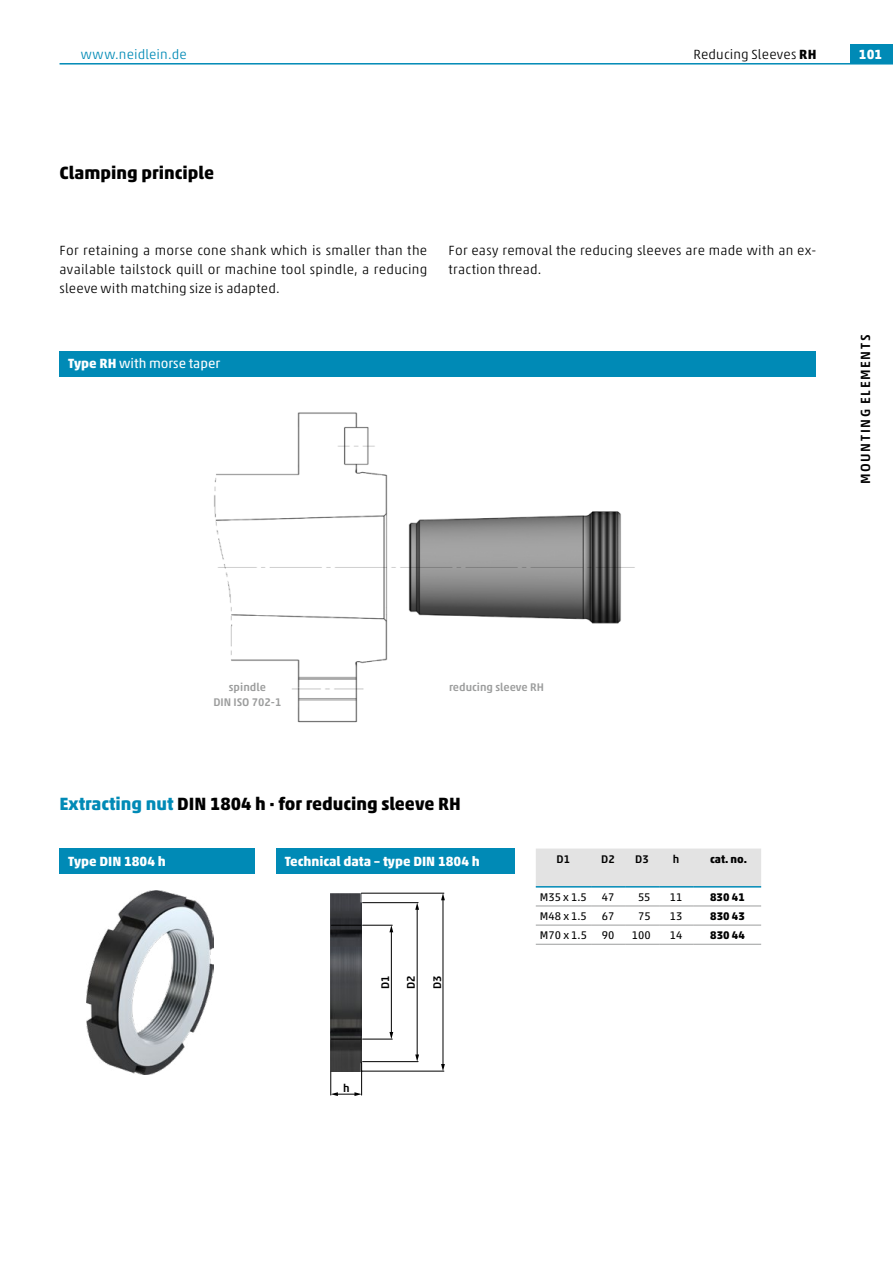
<style>
.page{position:relative;width:893px;height:1263px;background:#fff}
.page>*{position:absolute;margin:0;border:0;box-sizing:border-box;transform-origin:0 0}
.t1{font:700 18px "Akko Std";color:#000}
.t2{font:300 13.5px/19.2px "Akko Std";letter-spacing:.02em;color:#000;text-align:justify}
.t3{font:700 13.5px "Akko Std";color:#fff}
.t4{font:13.5px "Akko Std";color:#fff}
.t5{font:500 13.5px "Akko Std";letter-spacing:.115em;color:#000}
.t6{font:300 13.5px "Akko Std";letter-spacing:.01em;color:#008ab6}
.t7{font:11.25px "Akko Std";color:#000}
.t8{font:500 11.25px "Akko Std";color:#9c9d9d}
.t9{font:700 11.25px "Akko Std";color:#000}
.t10{font:500 11.25px "Akko Std";color:#000}
.s1{font-weight:700}
.s2{color:#008ab6}
</style>
<div class="page">
<div style="left:850px;top:45px;width:43px;height:19px;background:#008ab6"></div>
<hr style="left:60px;top:63px;width:833px;height:2px;background:#008ab6">
<img style="left:214px;top:412px;width:421px;height:311px">
<div style="left:60px;top:848px;width:195px;height:26px;background:#008ab6"></div>
<div style="left:276px;top:848px;width:238px;height:26px;background:#008ab6"></div>
<div style="left:60px;top:351px;width:756px;height:25px;background:#008ab6"></div>
<img style="left:86px;top:890px;width:127px;height:184px">
<img style="left:331px;top:893px;width:31px;height:179px">
<div style="left:536px;top:848px;width:225px;height:38px;background:#e3e3e3"></div>
<hr style="left:536px;top:886px;width:55px;height:1px;background:#008ab6">
<hr style="left:591px;top:886px;width:34px;height:1px;background:#008ab6">
<hr style="left:625px;top:886px;width:34px;height:1px;background:#008ab6">
<hr style="left:659px;top:886px;width:34px;height:1px;background:#008ab6">
<hr style="left:693px;top:886px;width:68px;height:1px;background:#008ab6">
<hr style="left:536px;top:906px;width:55px;height:1px;background:#9c9d9d">
<hr style="left:591px;top:906px;width:34px;height:1px;background:#9c9d9d">
<hr style="left:625px;top:906px;width:34px;height:1px;background:#9c9d9d">
<hr style="left:659px;top:906px;width:34px;height:1px;background:#9c9d9d">
<hr style="left:693px;top:906px;width:68px;height:1px;background:#9c9d9d">
<hr style="left:536px;top:925px;width:55px;height:1px;background:#9c9d9d">
<hr style="left:591px;top:925px;width:34px;height:1px;background:#9c9d9d">
<hr style="left:625px;top:925px;width:34px;height:1px;background:#9c9d9d">
<hr style="left:659px;top:925px;width:34px;height:1px;background:#9c9d9d">
<hr style="left:693px;top:925px;width:68px;height:1px;background:#9c9d9d">
<hr style="left:536px;top:944px;width:55px;height:1px;background:#9c9d9d">
<hr style="left:591px;top:944px;width:34px;height:1px;background:#9c9d9d">
<hr style="left:625px;top:944px;width:34px;height:1px;background:#9c9d9d">
<hr style="left:659px;top:944px;width:34px;height:1px;background:#9c9d9d">
<hr style="left:693px;top:944px;width:68px;height:1px;background:#9c9d9d">
<hr style="left:361px;top:1062px;width:1px;height:33px;background:#000">
<hr style="left:361px;top:1071px;width:83px;height:1px;background:#000">
<hr style="left:361px;top:893px;width:83px;height:1px;background:#000">
<hr style="left:363px;top:902px;width:55px;height:1px;background:#000">
<hr style="left:363px;top:1061px;width:55px;height:1px;background:#000">
<hr style="left:331px;top:1039px;width:30px;height:1px;background:#000">
<hr style="left:331px;top:925px;width:30px;height:1px;background:#000">
<svg style="left:330px;top:1072px;width:32px;height:24px"></svg>
<hr style="left:443px;top:899px;width:1px;height:166px;background:#000">
<svg style="left:441px;top:1064px;width:4px;height:7px"></svg>
<svg style="left:441px;top:893px;width:4px;height:7px"></svg>
<hr style="left:391px;top:931px;width:1px;height:102px;background:#000">
<svg style="left:363px;top:1032px;width:30px;height:8px"></svg>
<svg style="left:363px;top:925px;width:30px;height:7px"></svg>
<hr style="left:417px;top:908px;width:1px;height:148px;background:#000">
<svg style="left:415px;top:903px;width:4px;height:7px"></svg>
<svg style="left:415px;top:1054px;width:4px;height:8px"></svg>
<p class="t6" style="left:81px;top:46px;width:107px">www.neidlein.de</p>
<p class="t3" style="left:859px;top:46px;width:25px">101</p>
<p class="t2" style="left:693px;top:44px;width:124px">Reducing Sleeves <span class="s1">RH</span></p>
<h1 class="t1" style="left:60px;top:161px;width:156px">Clamping principle</h1>
<p class="t2" style="left:60px;top:241px;width:369px">For retaining a morse cone shank which is smaller than the available tailstock quill or machine tool spindle, a reducing sleeve with matching size is adapted.</p>
<p class="t2" style="left:449px;top:241px;width:369px">For easy removal the reducing sleeves are made with an ex&shy;traction thread.</p>
<p class="t4" style="left:68px;top:355px;width:154px"><span class="s1">Type RH</span> with morse taper</p>
<p class="t5" style="left:857px;top:484px;width:151px;rotate:-90deg">MOUNTING ELEMENTS</p>
<p class="t8" style="left:229px;top:680px;width:39px">spindle</p>
<p class="t8" style="left:449px;top:680px;width:96px">reducing sleeve RH</p>
<p class="t8" style="left:213px;top:695px;width:70px">DIN ISO 702-1</p>
<h1 class="t1" style="left:60px;top:793px;width:403px"><span class="s2">Extracting nut</span> DIN 1804 h · for reducing sleeve RH</h1>
<p class="t3" style="left:68px;top:853px;width:99px">Type DIN 1804 h</p>
<p class="t3" style="left:285px;top:853px;width:196px">Technical data – type DIN 1804 h</p>
<p class="t10" style="left:378px;top:989px;width:15px;rotate:-90deg">D1</p>
<p class="t10" style="left:404px;top:989px;width:15px;rotate:-90deg">D2</p>
<p class="t10" style="left:431px;top:989px;width:15px;rotate:-90deg">D3</p>
<p class="t10" style="left:343px;top:1081px;width:8px">h</p>
<p class="t10" style="left:557px;top:853px;width:15px">D1</p>
<p class="t10" style="left:601px;top:853px;width:15px">D2</p>
<p class="t10" style="left:635px;top:853px;width:15px">D3</p>
<p class="t10" style="left:673px;top:853px;width:8px">h</p>
<p class="t9" style="left:710px;top:852px;width:38px">cat. no.</p>
<p class="t7" style="left:540px;top:890px;width:49px">M35 x 1.5</p>
<p class="t7" style="left:602px;top:890px;width:14px">47</p>
<p class="t7" style="left:638px;top:890px;width:14px">55</p>
<p class="t7" style="left:670px;top:890px;width:14px">11</p>
<p class="t9" style="left:710px;top:890px;width:36px">830 41</p>
<p class="t7" style="left:540px;top:909px;width:49px">M48 x 1.5</p>
<p class="t7" style="left:602px;top:909px;width:14px">67</p>
<p class="t7" style="left:638px;top:909px;width:14px">75</p>
<p class="t7" style="left:670px;top:909px;width:14px">13</p>
<p class="t9" style="left:710px;top:909px;width:36px">830 43</p>
<p class="t7" style="left:540px;top:928px;width:49px">M70 x 1.5</p>
<p class="t7" style="left:602px;top:928px;width:14px">90</p>
<p class="t7" style="left:632px;top:928px;width:20px">100</p>
<p class="t7" style="left:670px;top:928px;width:14px">14</p>
<p class="t9" style="left:710px;top:928px;width:36px">830 44</p>
</div>
